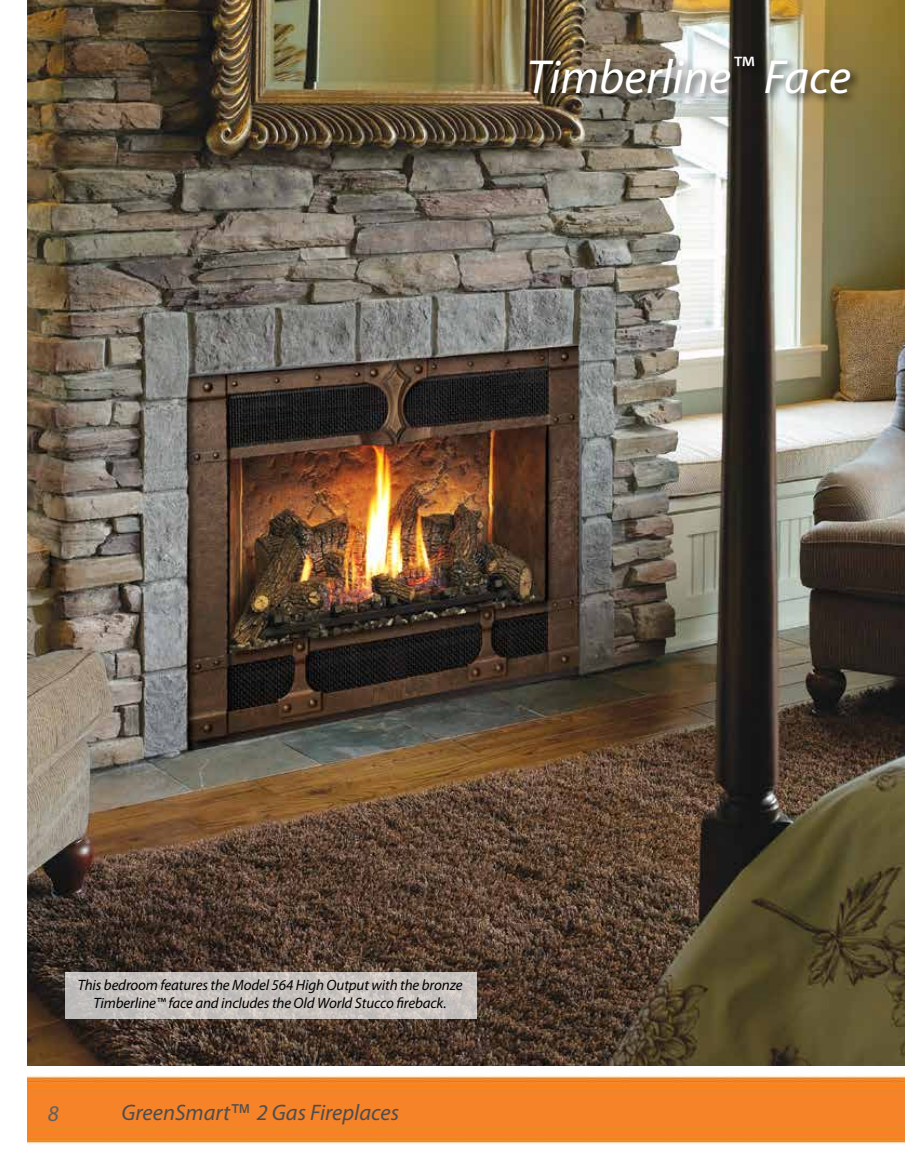
<style>
.page{position:relative;width:905px;height:1175px;background:#fff}
.page>*{position:absolute;margin:0;border:0;box-sizing:border-box;transform-origin:0 0}
.t1{font:italic 48px "Myriad Pro";color:#fff}
.t2{font:italic 22.5px "Myriad Pro";color:#4d4d4f}
.t3{font:italic 22.5px "Myriad Pro";color:#5f6062}
.t4{font:italic 15px/18px "Myriad Pro";letter-spacing:-.01em;color:#000;text-align:center}
.s1{font-family:"Gill Sans"}
</style>
<div class="page">
<img style="left:27px;top:0;width:877px;height:1144px">
<div style="left:526px;top:52px;width:335px;height:54px;background:#000;opacity:.75"></div>
<svg style="left:65px;top:972px;width:411px;height:47px;background:#c7c2bf"></svg>
<h1 class="t1" style="left:527px;top:47px;width:325px">Timberline<sup>™</sup> Face</h1>
<p class="t4" style="left:78px;top:976px;width:386px">This bedroom features the Model 564 High Output with the bronze<br>Timberline™ face and includes the Old World Stucco fireback.</p>
<h2 class="t3" style="left:48px;top:1099px;width:13px">8</h2>
<h2 class="t2" style="left:122px;top:1098px;width:279px">GreenSmart<span class="s1">™</span> 2 Gas Fireplaces</h2>
</div>
